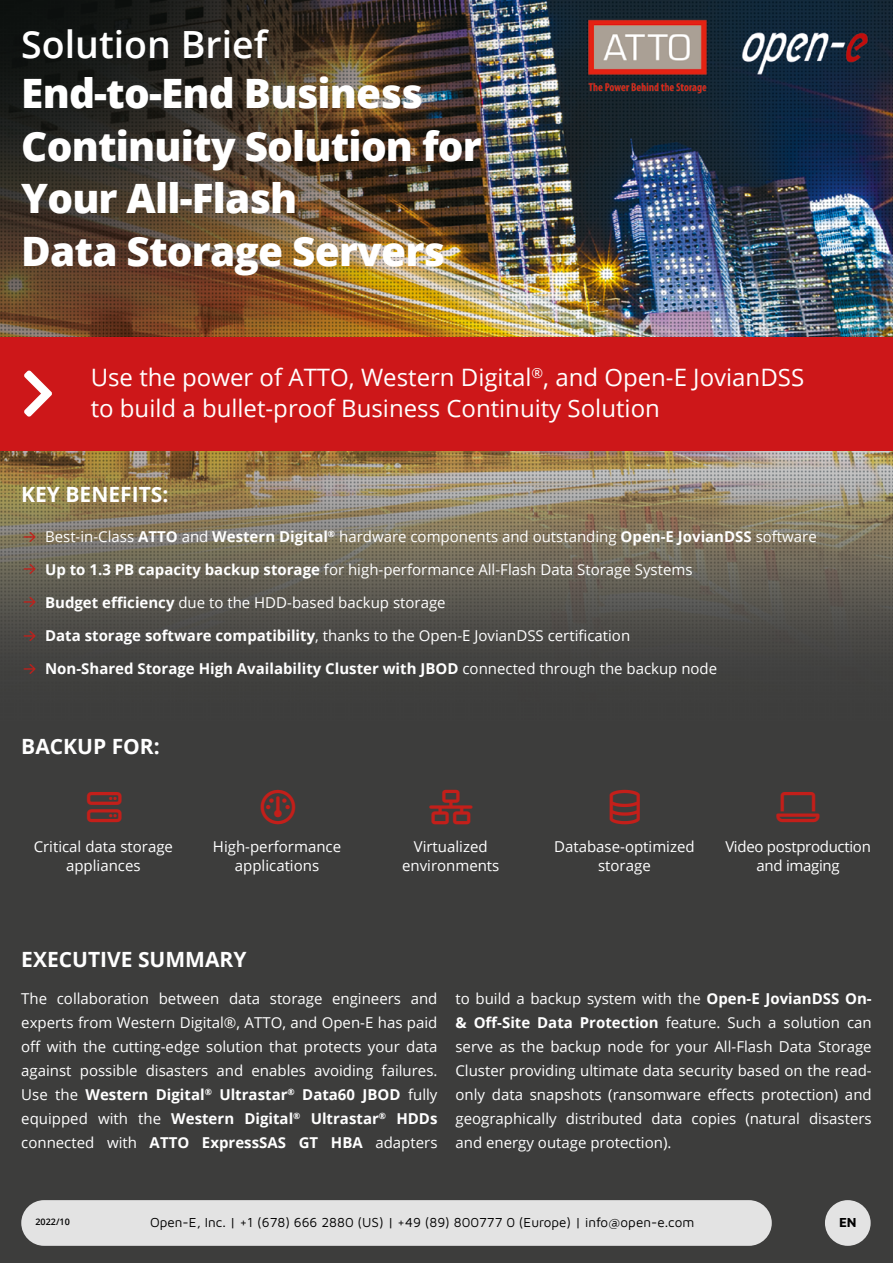
<style>
.page{position:relative;width:893px;height:1263px;background:#fff}
.page>*{position:absolute;margin:0;border:0;box-sizing:border-box;transform-origin:0 0}
.t1{font:54px "Font Awesome 5 Pro Solid";color:#fff}
.t2{font:800 40.5px/52.5px "Open Sans";letter-spacing:-.02em;color:#fff}
.t3{font:600 37.5px "Open Sans";color:#fff}
.t4{font:34.5px "Font Awesome 6 Pro";color:#c31f1a}
.t5{font:24px/31.5px "Open Sans";color:#fff}
.t6{font:700 21px "Open Sans";color:#fff}
.t7{font:15px/24px "Open Sans";color:#fff;text-align:center}
.t8{font:700 15px "Open Sans";color:#fff}
.t9{font:15px/19.5px "Open Sans";letter-spacing:-.02em;color:#fff;text-align:center}
.t10{font:13.5px "Maven Pro";color:#000}
.t11{font:700 13.5px "Maven Pro";color:#000}
.t12{font:600 9px "Open Sans";color:#000}
.s1{font-weight:700}
.s2{font-weight:400}
</style>
<div class="page">
<img style="left:0;top:0;width:893px;height:1263px">
<div style="left:0;top:337px;width:893px;height:113px;background:#cd1719"></div>
<div style="left:21px;top:1200px;width:751px;height:46px;background:#e3e3e3;border-radius:23px"></div>
<div style="left:825px;top:1200px;width:46px;height:46px;background:#e3e3e3;border-radius:50%"></div>
<div style="left:429px;top:790px;width:43px;height:35px;background:#3d3d3c"></div>
<svg style="left:777px;top:792px;width:43px;height:30px"></svg>
<svg style="left:24px;top:531px;width:12px;height:11px"></svg>
<svg style="left:87px;top:792px;width:35px;height:30px"></svg>
<svg style="left:261px;top:790px;width:34px;height:35px"></svg>
<svg style="left:610px;top:790px;width:30px;height:35px"></svg>
<svg style="left:24px;top:563px;width:12px;height:11px"></svg>
<svg style="left:24px;top:596px;width:12px;height:11px"></svg>
<svg style="left:24px;top:630px;width:12px;height:11px"></svg>
<svg style="left:24px;top:663px;width:12px;height:11px"></svg>
<h3 class="t3" style="left:21px;top:19px;width:248px">Solution Brief</h3>
<h2 class="t2" style="left:21px;top:65px;width:462px">End-to-End Business<br>Continuity Solution for<br>Your All-Flash<br>Data Storage Servers</h2>
<h1 class="t1" style="left:21px;top:366px;width:35px">❖□■▼</h1>
<h3 class="t5" style="left:91px;top:361px;width:715px">Use the power of ATTO, Western Digital<sup>®</sup>, and Open-E JovianDSS to build a bullet-proof Business Continuity Solution</h3>
<h3 class="t6" style="left:21px;top:479px;width:149px">KEY BENEFITS:</h3>
<p class="t7" style="left:45px;top:524px;width:773px">Best-in-Class <span class="s1">ATTO</span> and <span class="s1">Western Digital</span><sup>®</sup> hardware components and outstanding <span class="s1">Open-E JovianDSS</span> software</p>
<p class="t7" style="left:45px;top:557px;width:649px"><span class="s1">Up to 1.3 PB capacity backup storage</span> for high-performance All-Flash Data Storage Systems</p>
<p class="t7" style="left:45px;top:590px;width:402px"><span class="s1">Budget efficiency</span> due to the HDD-based backup storage</p>
<p class="t7" style="left:45px;top:623px;width:587px"><span class="s1">Data storage software compatibility</span>, thanks to the Open-E JovianDSS certification</p>
<p class="t8" style="left:45px;top:658px;width:674px">Non-Shared Storage High Availability Cluster with JBOD <span class="s2">connected through the backup node</span></p>
<h3 class="t6" style="left:21px;top:731px;width:140px">BACKUP FOR:</h3>
<h3 class="t4" style="left:429px;top:790px;width:45px">■▼□</h3>
<h3 class="t4" style="left:777px;top:790px;width:45px">●▼□</h3>
<p class="t7" style="left:34px;top:836px;width:141px;line-height:19.5px">Critical data storage appliances</p>
<p class="t7" style="left:213px;top:836px;width:130px;line-height:19.5px">High-performance applications</p>
<p class="t7" style="left:402px;top:836px;width:99px;line-height:19.5px">Virtualized environments</p>
<p class="t7" style="left:554px;top:836px;width:142px;line-height:19.5px">Database-optimized storage</p>
<p class="t9" style="left:725px;top:836px;width:147px">Video postproduction and imaging</p>
<h3 class="t6" style="left:21px;top:944px;width:227px">EXECUTIVE SUMMARY</h3>
<p class="t7" style="left:21px;top:986px;width:418px;text-align:justify">The collaboration between data storage engineers and experts from Western Digital®, ATTO, and Open-E has paid off with the cutting-edge solution that protects your data against possible disasters and enables avoiding failures.<br>Use the <span class="s1">Western Digital</span><sup>®</sup> <span class="s1">Ultrastar</span><sup>®</sup> <span class="s1">Data60 JBOD</span> fully equipped with the <span class="s1">Western Digital</span><sup>®</sup> <span class="s1">Ultrastar</span><sup>®</sup> <span class="s1">HDDs </span>connected with <span class="s1">ATTO ExpressSAS GT HBA</span> adapters</p>
<p class="t7" style="left:455px;top:986px;width:418px;text-align:justify">to build a backup system with the <span class="s1">Open-E JovianDSS On-&amp; Off-Site Data Protection</span> feature. Such a solution can serve as the backup node for your All-Flash Data Storage Cluster providing ultimate data security based on the read&shy;only data snapshots (ransomware effects protection) and geographically distributed data copies (natural disasters and energy outage protection).</p>
<p class="t12" style="left:36px;top:1215px;width:36px">2022/10</p>
<p class="t10" style="left:150px;top:1213px;width:546px">Open-E, Inc. | +1 (678) 666 2880 (US) | +49 (89) 800777 0 (Europe) | info@open-e.com</p>
<p class="t11" style="left:839px;top:1213px;width:19px">EN</p>
</div>
